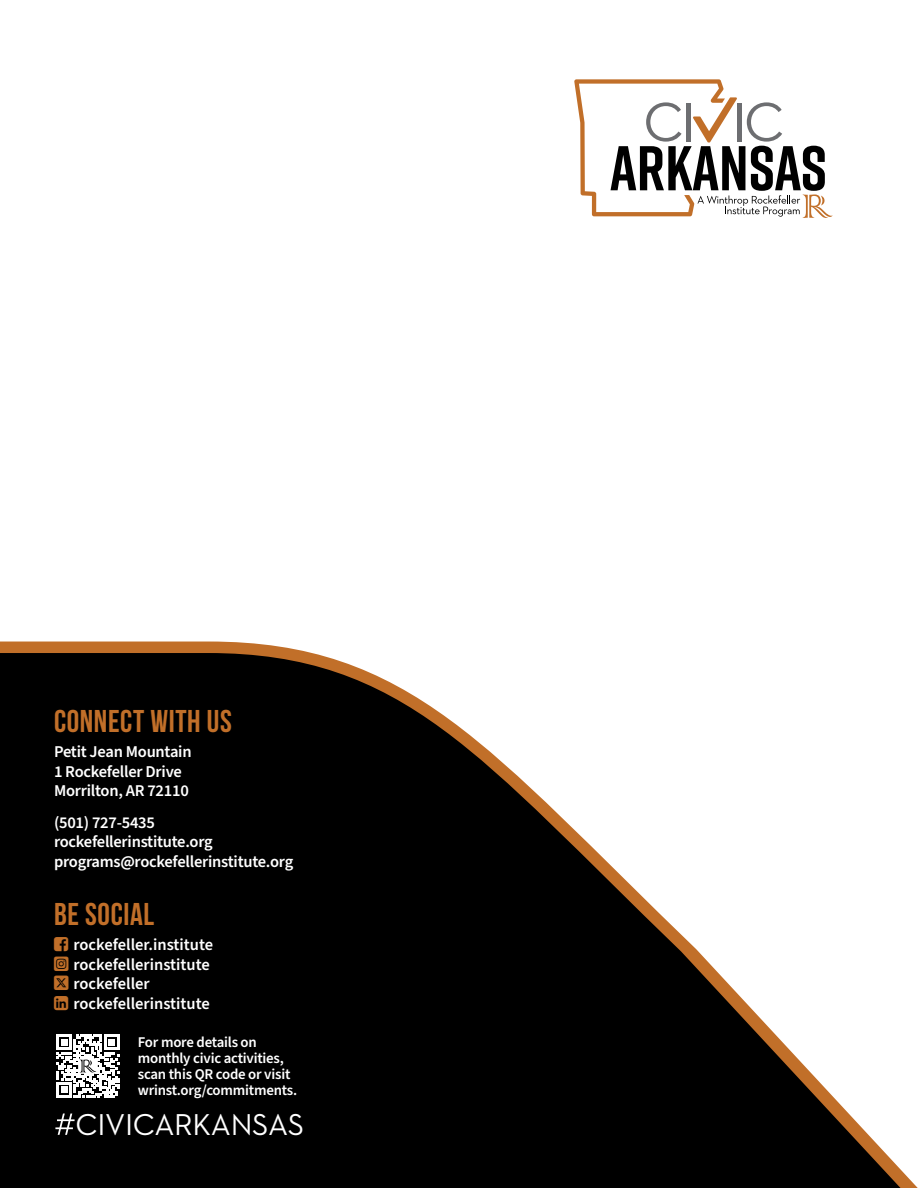
<style>
.page{position:relative;width:918px;height:1188px;background:#fff}
.page>*{position:absolute;margin:0;border:0;box-sizing:border-box;transform-origin:0 0}
.t1{font:700 31.5px "Bebas Neue";letter-spacing:.02em;color:#c16f29}
.t2{font:30.75px "Neutraface 2 Text";letter-spacing:-.01em;color:#fff}
.Social_info{font:600 16.5px "Source Sans Pro";letter-spacing:-.015em;color:#fff}
.Social_info-2{font:600 14.85px/16.2px "Source Sans Pro";letter-spacing:-.015em;color:#fff}
.s1{font-weight:300;font-size:51px}
</style>
<div class="page">
<svg style="left:0;top:642px;width:312px;height:11px;background:#c77d3d"></svg>
<svg style="left:0;top:653px;width:918px;height:535px;fill:#000"></svg>
<svg style="left:574px;top:79px;width:258px;height:139px"></svg>
<svg style="left:57px;top:1035px;width:62px;height:62px"></svg>
<svg style="left:54px;top:937px;width:14px;height:53px"></svg>
<svg style="left:54px;top:996px;width:14px;height:14px"></svg>
<p class="t1" style="left:54px;top:704px;width:179px">CONNECT WITH US</p>
<p class="Social_info" style="left:54px;top:741px;width:139px">Petit Jean Mountain</p>
<p class="Social_info" style="left:54px;top:760px;width:129px">1 Rockefeller Drive</p>
<p class="Social_info" style="left:54px;top:780px;width:136px">Morrilton, AR 72110</p>
<p class="Social_info" style="left:54px;top:811px;width:102px">(501) 727-5435</p>
<p class="Social_info" style="left:54px;top:831px;width:160px">rockefellerinstitute.org</p>
<p class="Social_info" style="left:54px;top:850px;width:241px">programs@rockefellerinstitute.org</p>
<p class="t1" style="left:54px;top:897px;width:102px">BE SOCIAL</p>
<p class="Social_info" style="left:74px;top:934px;width:141px">rockefeller.institute</p>
<p class="Social_info" style="left:74px;top:953px;width:138px">rockefellerinstitute</p>
<p class="Social_info" style="left:74px;top:973px;width:78px">rockefeller</p>
<p class="Social_info" style="left:74px;top:992px;width:138px">rockefellerinstitute</p>
<p class="Social_info-2" style="left:138px;top:1034px;width:161px">For more details on monthly civic activities, scan this QR code or visit wrinst.org/commitments.</p>
<p class="t2" style="left:54px;top:1105px;width:252px"><span class="s1">#</span>CIVICARKANSAS</p>
</div>
